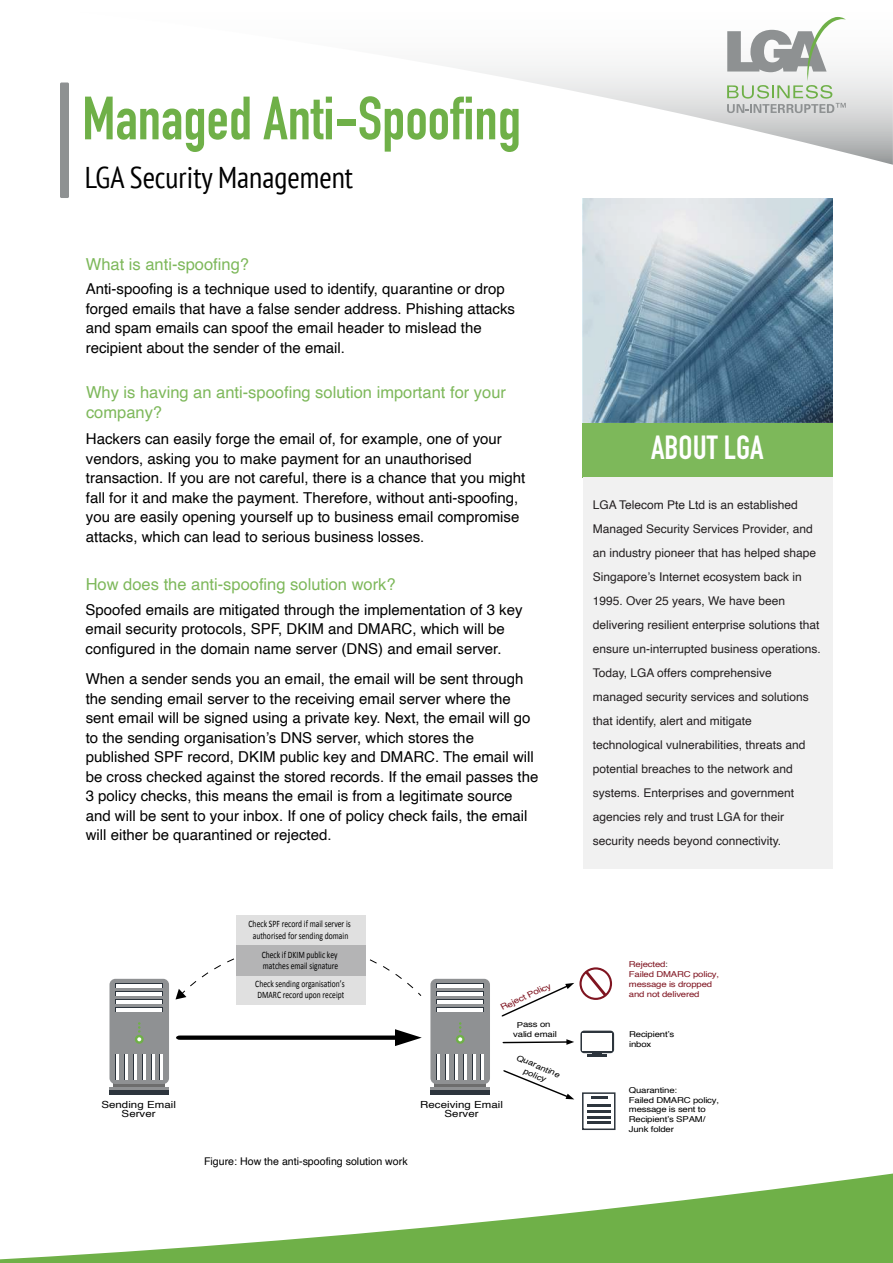
<style>
.page{position:relative;width:893px;height:1263px;background:#fff}
.page>*{position:absolute;margin:0;border:0;box-sizing:border-box;transform-origin:0 0}
.t1{font:700 60px "DIN Condensed";color:#6fb048}
.t2{font:700 33px "DIN Condensed";color:#fff}
.t3{font:condensed 30px "PT Sans";color:#000}
.t4{font:16.5px/19.8px "Helvetica";color:rgb(111 176 72/.9)}
.t5{font:15px/19.5px "Helvetica";color:#000}
.t6{font:12px/24px "Helvetica";color:#231f20}
.t7{font:10.65px "Helvetica";color:#000}
.t8{font:9.75px/11.7px "Calibri";letter-spacing:.005em;color:#000;scale:.77 1}
.t9{font:9.75px/9.4px "Helvetica";letter-spacing:.005em;color:#000;text-align:center;scale:1.17 1}
.t10{font:8.25px "Helvetica";color:#7f1420;scale:1.18 1}
.t11{font:8.1px/9.8px "Helvetica";letter-spacing:-.02em;color:#000;scale:1.17 1}
.t12{font:8.1px/9.8px "Helvetica";letter-spacing:-.02em;color:#7f1420;scale:1.17 1}
.t13{font:8.1px/9.8px "Helvetica";letter-spacing:-.02em;color:#000;text-align:center;scale:1.14 1}
.s1{color:#231f20}
</style>
<div class="page">
<svg style="left:442px;top:65px;width:451px;height:100px"></svg>
<svg style="left:727px;top:17px;width:119px;height:96px"></svg>
<svg style="left:0;top:1173px;width:893px;height:90px"></svg>
<div style="left:60px;top:82px;width:9px;height:116px;background:#8e9192;border-radius:2px"></div>
<div style="left:582px;top:423px;width:251px;height:55px;background:#7db85a"></div>
<div style="left:583px;top:477px;width:250px;height:392px;background:#f1f1f1"></div>
<svg style="left:583px;top:199px;width:249px;height:224px;background:#89a3b4"></svg>
<svg style="left:878px;top:1174px;width:15px;height:89px"></svg>
<div style="left:114px;top:1079px;width:51px;height:10px;background:#6d6d6d"></div>
<div style="left:109px;top:979px;width:60px;height:105px;background:#8f9193;border-radius:6px"></div>
<svg style="left:109px;top:1089px;width:60px;height:6px"></svg>
<hr style="left:109px;top:1087px;width:60px;height:2px;background:#8f9193">
<hr style="left:115px;top:1054px;width:4px;height:26px;background:#fff">
<svg style="left:115px;top:1054px;width:1px;height:26px"></svg>
<hr style="left:133px;top:1054px;width:4px;height:26px;background:#fff">
<svg style="left:133px;top:1054px;width:1px;height:26px"></svg>
<hr style="left:142px;top:1054px;width:4px;height:26px;background:#fff">
<svg style="left:142px;top:1054px;width:1px;height:26px"></svg>
<hr style="left:151px;top:1054px;width:3px;height:26px;background:#fff">
<svg style="left:151px;top:1054px;width:1px;height:26px"></svg>
<hr style="left:160px;top:1054px;width:3px;height:26px;background:#fff">
<hr style="left:124px;top:1054px;width:4px;height:26px;background:#fff">
<svg style="left:124px;top:1054px;width:1px;height:26px"></svg>
<svg style="left:135px;top:1035px;width:9px;height:9px"></svg>
<svg style="left:115px;top:983px;width:48px;height:5px"></svg>
<hr style="left:116px;top:984px;width:46px;height:3px;background:#fff">
<svg style="left:115px;top:991px;width:48px;height:5px"></svg>
<hr style="left:116px;top:992px;width:46px;height:3px;background:#fff">
<svg style="left:115px;top:999px;width:48px;height:5px"></svg>
<hr style="left:116px;top:1000px;width:46px;height:3px;background:#fff">
<svg style="left:115px;top:1007px;width:48px;height:5px"></svg>
<hr style="left:116px;top:1008px;width:46px;height:3px;background:#fff">
<svg style="left:137px;top:1022px;width:4px;height:19px"></svg>
<svg style="left:176px;top:1029px;width:246px;height:17px"></svg>
<div style="left:434px;top:1079px;width:52px;height:10px;background:#6d6d6d"></div>
<div style="left:430px;top:979px;width:60px;height:105px;background:#8f9193;border-radius:6px"></div>
<svg style="left:430px;top:1089px;width:60px;height:6px"></svg>
<hr style="left:430px;top:1087px;width:60px;height:2px;background:#8f9193">
<hr style="left:436px;top:1054px;width:4px;height:26px;background:#fff">
<svg style="left:436px;top:1054px;width:1px;height:26px"></svg>
<hr style="left:454px;top:1054px;width:4px;height:26px;background:#fff">
<svg style="left:454px;top:1054px;width:1px;height:26px"></svg>
<hr style="left:463px;top:1054px;width:3px;height:26px;background:#fff">
<svg style="left:463px;top:1054px;width:1px;height:26px"></svg>
<hr style="left:472px;top:1054px;width:3px;height:26px;background:#fff">
<svg style="left:472px;top:1054px;width:1px;height:26px"></svg>
<hr style="left:481px;top:1054px;width:3px;height:26px;background:#fff">
<hr style="left:445px;top:1054px;width:4px;height:26px;background:#fff">
<svg style="left:445px;top:1054px;width:1px;height:26px"></svg>
<svg style="left:456px;top:1035px;width:9px;height:9px"></svg>
<svg style="left:436px;top:983px;width:48px;height:5px"></svg>
<hr style="left:437px;top:984px;width:46px;height:3px;background:#fff">
<svg style="left:436px;top:991px;width:48px;height:5px"></svg>
<hr style="left:437px;top:992px;width:46px;height:3px;background:#fff">
<svg style="left:436px;top:999px;width:48px;height:5px"></svg>
<hr style="left:437px;top:1000px;width:46px;height:3px;background:#fff">
<svg style="left:436px;top:1007px;width:48px;height:5px"></svg>
<hr style="left:437px;top:1008px;width:46px;height:3px;background:#fff">
<svg style="left:458px;top:1022px;width:4px;height:19px"></svg>
<svg style="left:176px;top:930px;width:246px;height:69px"></svg>
<div style="left:236px;top:915px;width:129px;height:90px;background:#e0e0e0"></div>
<div style="left:236px;top:945px;width:129px;height:30px;background:#b4b4b5"></div>
<svg style="left:501px;top:983px;width:73px;height:33px"></svg>
<svg style="left:502px;top:1039px;width:72px;height:6px"></svg>
<svg style="left:503px;top:1070px;width:71px;height:29px"></svg>
<svg style="left:579px;top:967px;width:33px;height:33px"></svg>
<svg style="left:582px;top:969px;width:28px;height:29px"></svg>
<svg style="left:585px;top:971px;width:21px;height:25px"></svg>
<svg style="left:580px;top:1031px;width:34px;height:22px"></svg>
<div style="left:583px;top:1033px;width:29px;height:17px;background:#fff"></div>
<svg style="left:593px;top:1052px;width:9px;height:2px"></svg>
<hr style="left:587px;top:1054px;width:20px;height:3px;background:#2d353d">
<div style="left:582px;top:1092px;width:33px;height:38px;background:#fff;border:2px solid #2d353d"></div>
<hr style="left:591px;top:1110px;width:20px;height:2px;background:#2d353d">
<hr style="left:591px;top:1121px;width:20px;height:3px;background:#2d353d">
<hr style="left:591px;top:1104px;width:20px;height:3px;background:#2d353d">
<svg style="left:587px;top:1104px;width:2px;height:20px"></svg>
<hr style="left:591px;top:1116px;width:20px;height:2px;background:#2d353d">
<hr style="left:591px;top:1096px;width:16px;height:3px;background:#2d353d">
<h1 class="t1" style="left:82px;top:78px;width:440px">Managed Anti-Spoofing</h1>
<h3 class="t3" style="left:85px;top:158px;width:270px">LGA Security Management</h3>
<p class="t4" style="left:86px;top:254px;width:165px">What is anti-spoofing?</p>
<p class="t5" style="left:86px;top:280px;width:431px">Anti-spoofing is a technique used to identify, quarantine or drop forged emails that have a false sender address. Phishing attacks and spam emails can spoof the email header to mislead the recipient about the sender of the email.</p>
<p class="t4" style="left:86px;top:383px;width:422px">Why is having an anti-spoofing solution important for your company?</p>
<p class="t5" style="left:86px;top:430px;width:441px">Hackers can easily forge the email of, for example, one of your vendors, asking you to make payment for an unauthorised transaction. If you are not careful, there is a chance that you might fall for it and make the payment. Therefore, without anti-spoofing, you are easily opening yourself up to business email compromise attacks, which can lead to serious business losses.</p>
<p class="t4" style="left:86px;top:575px;width:311px">How does the anti-spoofing solution work?</p>
<p class="t5" style="left:86px;top:600px;width:438px">Spoofed emails are mitigated through the implementation of 3 key email security protocols, SPF, DKIM and DMARC, which will be configured in the domain name server (DNS) and email server.</p>
<p class="t5" style="left:86px;top:670px;width:454px">When a sender sends you an email, the email will be sent through the sending email server to the receiving email server where the sent email will be signed using a private key. Next, the email will go to the sending organisation’s DNS server, which stores the published SPF record, DKIM public key and DMARC. The email will be cross checked against the stored records. If the email passes the 3 policy checks, this means the email is from a legitimate source and will be sent to your inbox. If one of policy check fails, the email will either be quarantined or rejected.</p>
<p class="t8" style="left:249px;top:917px;width:134px;text-align:center">Check SPF record if mail server is authorised for sending domain</p>
<p class="t8" style="left:262px;top:948px;width:101px">Check if DKIM public key matches email signature</p>
<p class="t8" style="left:255px;top:977px;width:118px">Check sending organisation’s<br>DMARC record upon receipt</p>
<p class="t10" style="left:499px;top:1002px;width:48px;rotate:-25deg">Reject Policy</p>
<p class="t11" style="left:513px;top:1020px;width:39px;text-align:center">Pass on valid email</p>
<p class="t13" style="left:519px;top:1053px;width:42px;rotate:23deg">Quarantine policy</p>
<p class="t9" style="left:101px;top:1100px;width:65px">Sending Email<br>Server</p>
<p class="t9" style="left:420px;top:1100px;width:72px">Receiving Email<br>Server</p>
<p class="t7" style="left:204px;top:1153px;width:205px">Figure: How the anti-spoofing solution work</p>
<h2 class="t2" style="left:651px;top:426px;width:114px">ABOUT LGA</h2>
<p class="t6" style="left:593px;top:493px;width:230px">LGA Telecom Pte Ltd is an established Managed Security Services Provider, and an industry pioneer that has helped shape Singapore’s Internet ecosystem back in 1995. Over 25 years, We have been delivering resilient enterprise solutions that ensure un-interrupted business operations.<br>Today, LGA offers comprehensive managed security services and solutions that identify, alert and mitigate technological vulnerabilities, threats and potential breaches to the network and systems. Enterprises and government agencies rely and trust LGA for their security needs beyond connectivity.</p>
<p class="t12" style="left:629px;top:960px;width:79px">Rejected<span class="s1">:<br></span>Failed DMARC policy, message is dropped and not delivered</p>
<p class="t11" style="left:629px;top:1030px;width:40px">Recipient’s inbox</p>
<p class="t11" style="left:629px;top:1085px;width:79px">Quarantine:<br>Failed DMARC policy, message is sent to<br>Recipient’s SPAM/<br>Junk folder</p>
</div>
